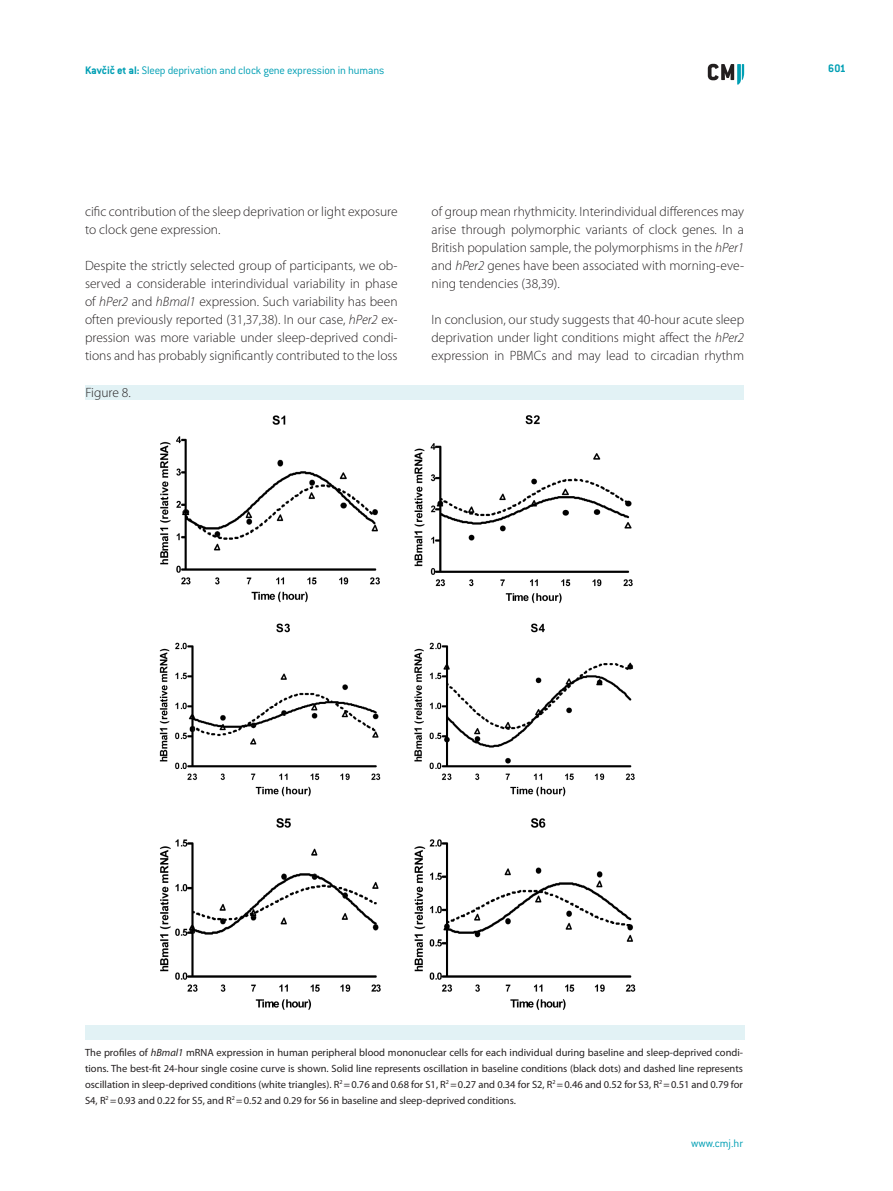
<style>
.page{position:relative;width:893px;height:1191px;background:#fff}
.page>*{position:absolute;margin:0;border:0;box-sizing:border-box;transform-origin:0 0}
.t1{font:300 13.5px/18px "Myriad Pro";color:#231f20;text-align:justify}
.t2{font:300 12px "ITC Conduit LTCE";letter-spacing:-.015em;color:#009fb4}
.t3{font:700 12px "ITC Conduit LTCE";color:#009fb4}
.t4{font:10.5px/15.8px "Myriad Pro";color:#231f20;text-align:justify}
.s1{font-weight:700}
.s2{font-style:italic}
</style>
<div class="page">
<svg style="left:708px;top:64px;width:36px;height:21px"></svg>
<div style="left:85px;top:1025px;width:659px;height:15px;background:#e2f2f5"></div>
<img style="left:159px;top:415px;width:477px;height:595px">
<div style="left:85px;top:385px;width:659px;height:15px;background:#e2f2f5"></div>
<p class="t2" style="left:85px;top:63px;width:301px"><span class="s1">Kavčič et al:</span> Sleep deprivation and clock gene expression in humans</p>
<p class="t3" style="left:828px;top:61px;width:19px">601</p>
<p class="t1" style="left:85px;top:202px;width:314px">cific contribution of the sleep deprivation or light exposure to clock gene expression.</p>
<p class="t1" style="left:85px;top:256px;width:314px">Despite the strictly selected group of participants, we ob&shy;served a considerable interindividual variability in phase of <span class="s2">hPer2</span> and <span class="s2">hBmal1</span> expression. Such variability has been often previously reported (31,37,38). In our case, <span class="s2">hPer2</span> ex&shy;pression was more variable under sleep-deprived condi&shy;tions and has probably significantly contributed to the loss</p>
<p class="t1" style="left:85px;top:384px;width:47px">Figure 8.</p>
<p class="t1" style="left:432px;top:202px;width:314px">of group mean rhythmicity. Interindividual differences may arise through polymorphic variants of clock genes. In a British population sample, the polymorphisms in the <span class="s2">hPer1 </span>and <span class="s2">hPer2</span> genes have been associated with morning-eve&shy;ning tendencies (38,39).</p>
<p class="t1" style="left:432px;top:310px;width:314px">In conclusion, our study suggests that 40-hour acute sleep deprivation under light conditions might affect the <span class="s2">hPer2 </span>expression in PBMCs and may lead to circadian rhythm</p>
<p class="t4" style="left:85px;top:1044px;width:659px">The profiles of <span class="s2">hBmal1</span> mRNA expression in human peripheral blood mononuclear cells for each individual during baseline and sleep-deprived condi&shy;tions. The best-fit 24-hour single cosine curve is shown. Solid line represents oscillation in baseline conditions (black dots) and dashed line represents oscillation in sleep-deprived conditions (white triangles). R<sup>2</sup> =0.76 and 0.68 for S1, R<sup>2</sup> =0.27 and 0.34 for S2, R<sup>2</sup> =0.46 and 0.52 for S3, R<sup>2</sup> =0.51 and 0.79 for S4, R<sup>2</sup> =0.93 and 0.22 for S5, and R<sup>2</sup> =0.52 and 0.29 for S6 in baseline and sleep-deprived conditions.</p>
<p class="t2" style="left:691px;top:1136px;width:54px">www.cmj.hr</p>
</div>
